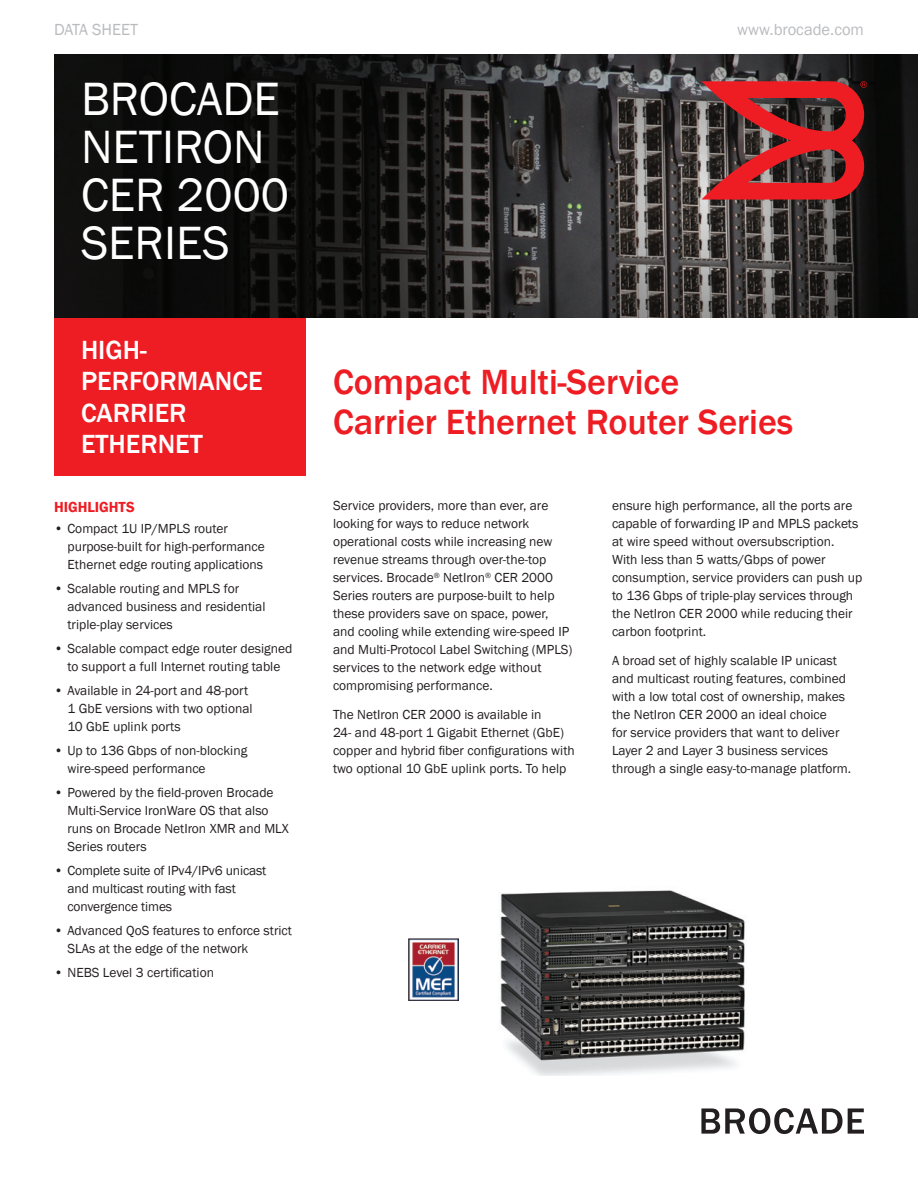
<style>
.page{position:relative;width:918px;height:1188px;background:#fff}
.page>*{position:absolute;margin:0;border:0;box-sizing:border-box;transform-origin:0 0}
.Title_32pt_Book{font:48px "Franklin Gothic";color:#fff}
.Headline_24pt_Med{font:500 36px/40.5px "Franklin Gothic";color:#ee1d23}
.Sub-Title_18pt_Med{font:500 27px/31.5px "Franklin Gothic";color:#fff}
.Prod__Category_Heade{font:16.5px "Franklin Gothic";color:#babbbe}
.Body_Text_10pt_Subhe{font:600 15px "Franklin Gothic";color:#ee1d23}
.Body_Text_9pt_Book{font:13.5px/18px "Franklin Gothic";color:#231f20}
.Body_Text_Bulleted{font:13.5px/18px "Franklin Gothic";color:#231f20}
</style>
<div class="page">
<img style="left:54px;top:54px;width:864px;height:264px">
<svg style="left:701px;top:1108px;width:163px;height:26px"></svg>
<div style="left:54px;top:318px;width:252px;height:157px;background:#ee1d23"></div>
<svg style="left:701px;top:81px;width:166px;height:119px;background:#982f31"></svg>
<img style="left:500px;top:890px;width:245px;height:186px">
<img style="left:409px;top:938px;width:49px;height:63px">
<p class="Prod__Category_Heade" style="left:54px;top:19px;width:86px">DATA SHEET</p>
<p class="Prod__Category_Heade" style="left:737px;top:19px;width:128px">www.brocade.com</p>
<p class="Title_32pt_Book" style="left:81px;top:69px;width:200px">BROCADE</p>
<p class="Title_32pt_Book" style="left:81px;top:117px;width:185px">NETIRON</p>
<p class="Title_32pt_Book" style="left:81px;top:165px;width:210px">CER 2000</p>
<p class="Title_32pt_Book" style="left:81px;top:213px;width:150px">SERIES</p>
<p class="Sub-Title_18pt_Med" style="left:81px;top:334px;width:183px">HIGH-<br>PERFORMANCE</p>
<p class="Sub-Title_18pt_Med" style="left:81px;top:397px;width:107px">CARRIER</p>
<p class="Sub-Title_18pt_Med" style="left:81px;top:429px;width:123px">ETHERNET</p>
<p class="Body_Text_10pt_Subhe" style="left:54px;top:497px;width:82px">HIGHLIGHTS</p>
<p class="Body_Text_Bulleted" style="left:68px;top:519px;width:199px;text-indent:-14px">• Compact 1U IP/MPLS router purpose-built for high-performance<br>Ethernet edge routing applications</p>
<p class="Body_Text_Bulleted" style="left:68px;top:579px;width:200px;text-indent:-14px">• Scalable routing and MPLS for advanced business and residential triple-play services</p>
<p class="Body_Text_Bulleted" style="left:54px;top:639px;width:240px;text-align:center">• Scalable compact edge router designed to support a full Internet routing table</p>
<p class="Body_Text_Bulleted" style="left:68px;top:681px;width:187px;text-indent:-14px">• Available in 24-port and 48-port<br>1 GbE versions with two optional<br>10 GbE uplink ports</p>
<p class="Body_Text_Bulleted" style="left:68px;top:741px;width:181px;text-indent:-14px">• Up to 136 Gbps of non-blocking wire-speed performance</p>
<p class="Body_Text_Bulleted" style="left:68px;top:783px;width:223px;text-indent:-14px">• Powered by the field-proven Brocade<br>Multi-Service IronWare OS that also runs on Brocade NetIron XMR and MLX<br>Series routers</p>
<p class="Body_Text_Bulleted" style="left:68px;top:861px;width:200px;text-indent:-14px">• Complete suite of IPv4/IPv6 unicast and multicast routing with fast convergence times</p>
<p class="Body_Text_Bulleted" style="left:68px;top:921px;width:226px;text-indent:-14px">• Advanced QoS features to enforce strict<br>SLAs at the edge of the network</p>
<p class="Body_Text_Bulleted" style="left:54px;top:963px;width:162px">• NEBS Level 3 certification</p>
<p class="Headline_24pt_Med" style="left:333px;top:362px;width:462px">Compact Multi-Service<br>Carrier Ethernet Router Series</p>
<p class="Body_Text_9pt_Book" style="left:333px;top:497px;width:241px">Service providers, more than ever, are looking for ways to reduce network operational costs while increasing new revenue streams through over-the-top services. Brocade<sup>®</sup> NetIron<sup>®</sup> CER 2000<br>Series routers are purpose-built to help these providers save on space, power, and cooling while extending wire-speed IP and Multi-Protocol Label Switching (MPLS) services to the network edge without compromising performance.</p>
<p class="Body_Text_9pt_Book" style="left:333px;top:706px;width:243px">The NetIron CER 2000 is available in<br>24- and 48-port 1 Gigabit Ethernet (GbE) copper and hybrid fiber configurations with two optional 10 GbE uplink ports. To help</p>
<p class="Body_Text_9pt_Book" style="left:612px;top:497px;width:252px">ensure high performance, all the ports are capable of forwarding IP and MPLS packets at wire speed without oversubscription.<br>With less than 5 watts/Gbps of power consumption, service providers can push up to 136 Gbps of triple-play services through the NetIron CER 2000 while reducing their carbon footprint.</p>
<p class="Body_Text_9pt_Book" style="left:612px;top:652px;width:241px">A broad set of highly scalable IP unicast and multicast routing features, combined with a low total cost of ownership, makes the NetIron CER 2000 an ideal choice<br>for service providers that want to deliver Layer 2 and Layer 3 business services through a single easy-to-manage platform.</p>
</div>
